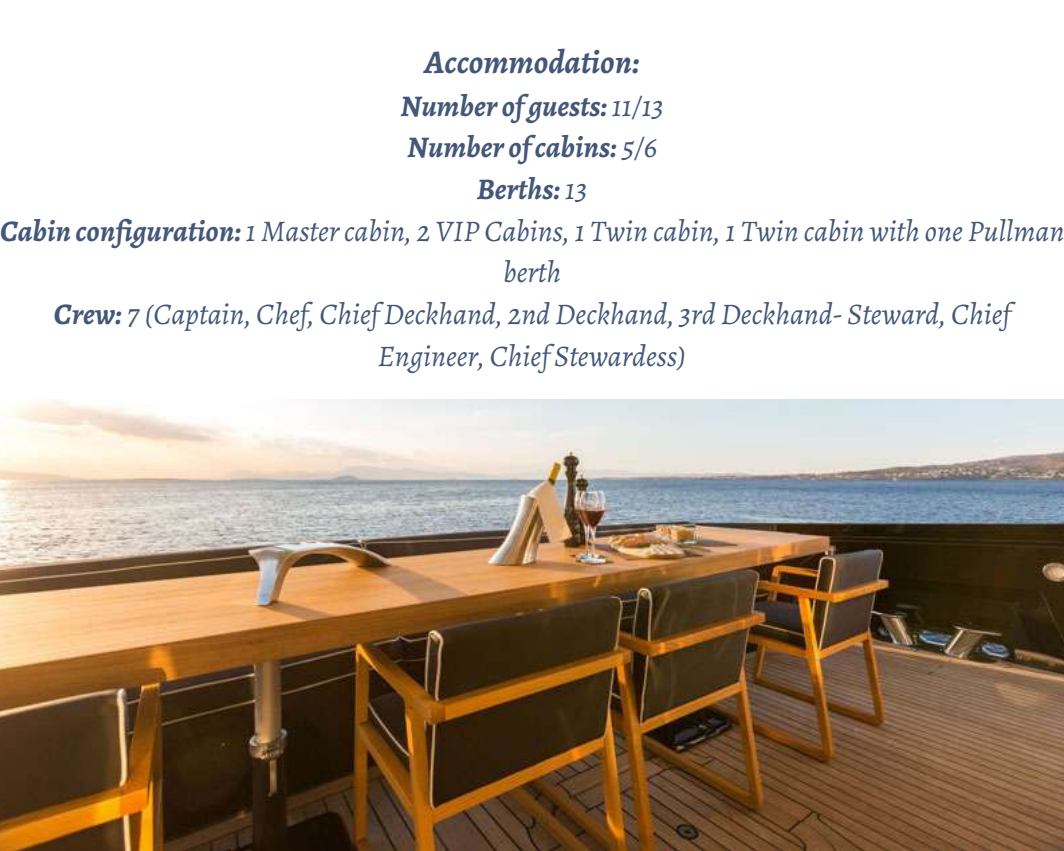
<style>
.page{position:relative;width:1064px;height:851px;background:#fff}
.page>*{position:absolute;margin:0;border:0;box-sizing:border-box;transform-origin:0 0}
.t1{font:italic 700 33px "Alegreya";color:#435778}
.t2{font:italic 30px/41.7px "Alegreya";color:#435778;text-align:center}
.t3{font:italic 700 30px "Alegreya";color:#435778}
.s1{font-weight:400}
.s2{font-weight:700}
</style>
<div class="page">
<img style="left:0;top:399px;width:1063px;height:451px">
<p class="t1" style="left:424px;top:39px;width:216px">Accommodation:</p>
<p class="t3" style="left:400px;top:85px;width:265px">Number of guests:<span class="s1">11/13</span></p>
<p class="t3" style="left:407px;top:127px;width:251px">Number ofcabins: <span class="s1">5/6</span></p>
<p class="t3" style="left:476px;top:168px;width:112px">Berths: <span class="s1">13</span></p>
<p class="t2" style="left:0;top:210px;width:1065px"><span class="s2">Cabin configuration:</span>1 Master cabin, 2 VIP Cabins, 1 Twin cabin, 1 Twin cabin with one Pullman berth</p>
<p class="t2" style="left:54px;top:293px;width:957px"><span class="s2">Crew:</span> 7 (Captain, Chef, Chief Deckhand, 2nd Deckhand, 3rd Deckhand- Steward, Chief<br>Engineer, Chief Stewardess)</p>
</div>
